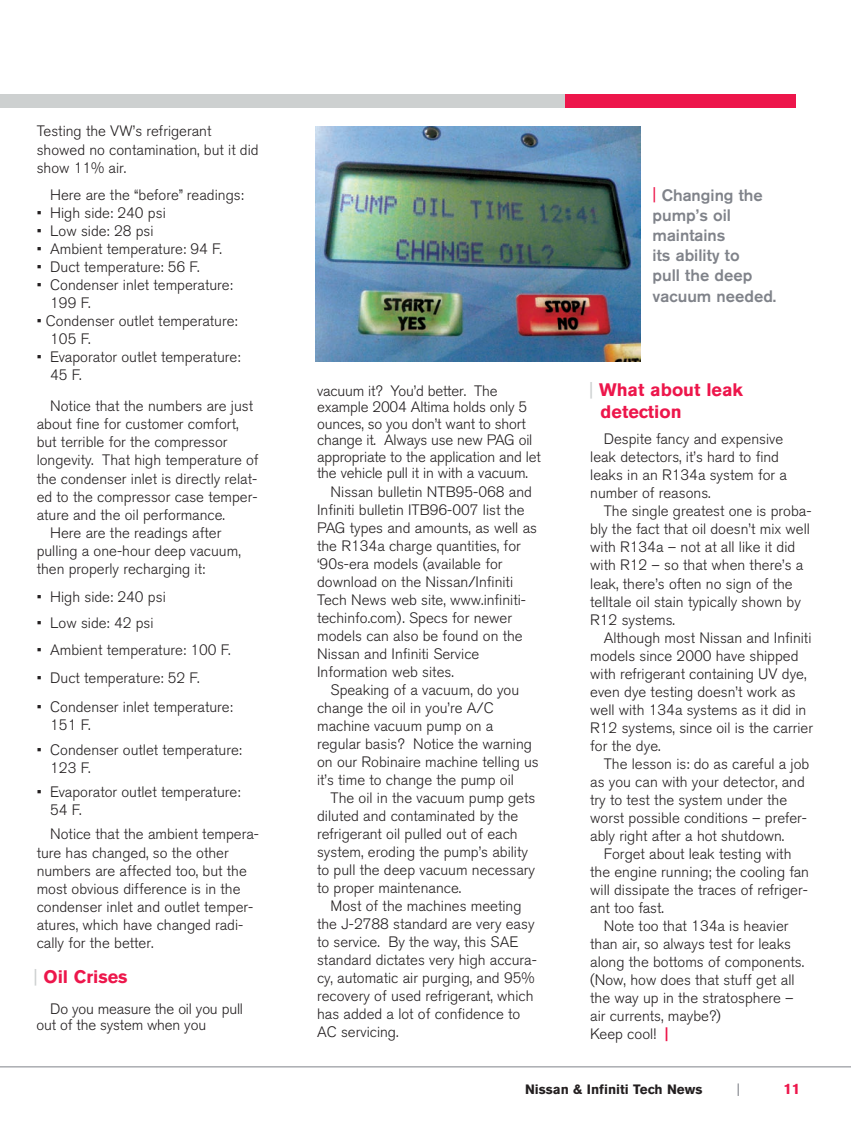
<style>
.page{position:relative;width:851px;height:1134px;background:#fff}
.page>*{position:absolute;margin:0;border:0;box-sizing:border-box;transform-origin:0 0}
.t1{font:700 18px/21.9px "Nissan AG";color:#ed164b}
.t2{font:500 16.5px/20.1px "Nissan AG";color:#80838a}
.t3{font:300 15px/18px "Nissan AG";color:#231f20}
.t4{font:700 15px "Nissan AG";color:#ed164b}
.t5{font:700 13.5px "Nissan AG";color:#231f20}
.t6{font:13.5px "Nissan AG";color:#80838a}
.s1{font-weight:400;color:#cdd0d0}
.s2{font-weight:400;color:#ed164b}
.s3{font-weight:500;color:#ed164b}
</style>
<div class="page">
<hr style="left:0;top:1066px;width:850px;height:1px;background:#80838a">
<img style="left:315px;top:126px;width:325px;height:236px">
<div style="left:0;top:94px;width:565px;height:14px;background:#cdd0d0"></div>
<div style="left:565px;top:94px;width:231px;height:14px;background:#ed164b"></div>
<p class="t3" style="left:37px;top:123px;width:223px">Testing the VW’s refrigerant showed no contamination, but it did show 11% air.</p>
<p class="t3" style="left:50px;top:186px;width:195px">Here are the “before” readings:</p>
<p class="t3" style="left:37px;top:204px;width:131px">• High side: 240 psi</p>
<p class="t3" style="left:37px;top:222px;width:118px">• Low side: 28 psi</p>
<p class="t3" style="left:37px;top:240px;width:187px">• Ambient temperature: 94 F.</p>
<p class="t3" style="left:37px;top:258px;width:164px">• Duct temperature: 56 F.</p>
<p class="t3" style="left:50px;top:276px;width:184px;text-indent:-14px">• Condenser inlet temperature:<br>199 F.</p>
<p class="t3" style="left:50px;top:312px;width:189px;text-indent:-14px">• Condenser outlet temperature:<br>105 F.</p>
<p class="t3" style="left:50px;top:348px;width:192px;text-indent:-14px">• Evaporator outlet temperature:<br>45 F.</p>
<p class="t3" style="left:50px;top:398px;width:204px">Notice that the numbers are just</p>
<p class="t3" style="left:37px;top:416px;width:203px">about fine for customer comfort,</p>
<p class="t3" style="left:37px;top:434px;width:192px">but terrible for the compressor</p>
<p class="t3" style="left:37px;top:452px;width:223px">longevity. That high temperature of</p>
<p class="t3" style="left:37px;top:470px;width:222px">the condenser inlet is directly relat-</p>
<p class="t3" style="left:37px;top:488px;width:222px">ed to the compressor case temper-</p>
<p class="t3" style="left:37px;top:506px;width:190px">ature and the oil performance.</p>
<p class="t3" style="left:50px;top:524px;width:173px">Here are the readings after</p>
<p class="t3" style="left:37px;top:542px;width:206px">pulling a one-hour deep vacuum,</p>
<p class="t3" style="left:37px;top:560px;width:170px">then properly recharging it:</p>
<p class="t3" style="left:37px;top:588px;width:131px">• High side: 240 psi</p>
<p class="t3" style="left:37px;top:614px;width:118px">• Low side: 42 psi</p>
<p class="t3" style="left:37px;top:641px;width:195px">• Ambient temperature: 100 F.</p>
<p class="t3" style="left:37px;top:669px;width:164px">• Duct temperature: 52 F.</p>
<p class="t3" style="left:50px;top:698px;width:184px;text-indent:-14px">• Condenser inlet temperature:<br>151 F.</p>
<p class="t3" style="left:50px;top:741px;width:193px;text-indent:-14px">• Condenser outlet temperature:<br>123 F.</p>
<p class="t3" style="left:50px;top:784px;width:192px;text-indent:-14px">• Evaporator outlet temperature:<br>54 F.</p>
<p class="t3" style="left:37px;top:826px;width:224px;text-indent:14px">Notice that the ambient tempera&shy;ture has changed, so the other numbers are affected too, but the most obvious difference is in the condenser inlet and outlet temper&shy;atures, which have changed radi&shy;cally for the better.</p>
<p class="t1" style="left:33px;top:966px;width:96px"><span class="s1">|</span> Oil Crises</p>
<p class="t3" style="left:37px;top:1001px;width:208px;line-height:16.5px;text-indent:14px">Do you measure the oil you pull out of the system when you</p>
<p class="t3" style="left:317px;top:383px;width:225px;line-height:16.5px">vacuum it? You’d better. The example 2004 Altima holds only 5 ounces, so you don’t want to short change it. Always use new PAG oil appropriate to the application and let the vehicle pull it in with a vacuum.</p>
<p class="t3" style="left:317px;top:483px;width:221px;text-indent:14px">Nissan bulletin NTB95-068 and<br>Infiniti bulletin ITB96-007 list the<br>PAG types and amounts, as well as the R134a charge quantities, for ‘90s-era models (available for download on the Nissan/Infiniti<br>Tech News web site, www.infiniti&shy;techinfo.com). Specs for newer models can also be found on the<br>Nissan and Infiniti Service<br>Information web sites.</p>
<p class="t3" style="left:317px;top:681px;width:223px;text-indent:14px">Speaking of a vacuum, do you change the oil in you’re A/C machine vacuum pump on a regular basis? Notice the warning on our Robinaire machine telling us it’s time to change the pump oil</p>
<p class="t3" style="left:317px;top:789px;width:220px;text-indent:14px">The oil in the vacuum pump gets diluted and contaminated by the refrigerant oil pulled out of each system, eroding the pump’s ability to pull the deep vacuum necessary to proper maintenance.</p>
<p class="t3" style="left:317px;top:897px;width:221px;text-indent:14px">Most of the machines meeting the J-2788 standard are very easy to service. By the way, this SAE standard dictates very high accura&shy;cy, automatic air purging, and 95% recovery of used refrigerant, which has added a lot of confidence to<br>AC servicing.</p>
<p class="t2" style="left:652px;top:185px;width:125px"><span class="s2">|</span> Changing the pump’s oil maintains<br>its ability to<br>pull the deep vacuum needed.</p>
<p class="t1" style="left:600px;top:379px;width:144px;text-indent:-12px"><span class="s1">|</span> What about leak detection</p>
<p class="t3" style="left:590px;top:430px;width:198px;text-indent:14px">Despite fancy and expensive leak detectors, it’s hard to find leaks in an R134a system for a number of reasons.</p>
<p class="t3" style="left:590px;top:503px;width:223px;text-indent:14px">The single greatest one is proba&shy;bly the fact that oil doesn’t mix well with R134a – not at all like it did with R12 – so that when there’s a leak, there’s often no sign of the telltale oil stain typically shown by<br>R12 systems.</p>
<p class="t3" style="left:590px;top:629px;width:224px;text-indent:14px">Although most Nissan and Infiniti models since 2000 have shipped with refrigerant containing UV dye, even dye testing doesn’t work as well with 134a systems as it did in<br>R12 systems, since oil is the carrier for the dye.</p>
<p class="t3" style="left:590px;top:755px;width:221px;text-indent:14px">The lesson is: do as careful a job as you can with your detector, and try to test the system under the worst possible conditions – prefer&shy;ably right after a hot shutdown.</p>
<p class="t3" style="left:590px;top:845px;width:220px;text-indent:14px">Forget about leak testing with the engine running; the cooling fan will dissipate the traces of refriger&shy;ant too fast.</p>
<p class="t3" style="left:590px;top:917px;width:215px;text-indent:14px">Note too that 134a is heavier than air, so always test for leaks along the bottoms of components. (Now, how does that stuff get all the way up in the stratosphere – air currents, maybe?)<br>Keep cool! <span class="s3">|</span></p>
<p class="t5" style="left:525px;top:1082px;width:179px">Nissan &amp; Infiniti Tech News</p>
<p class="t6" style="left:737px;top:1081px;width:5px">|</p>
<p class="t4" style="left:783px;top:1080px;width:18px">11</p>
</div>
